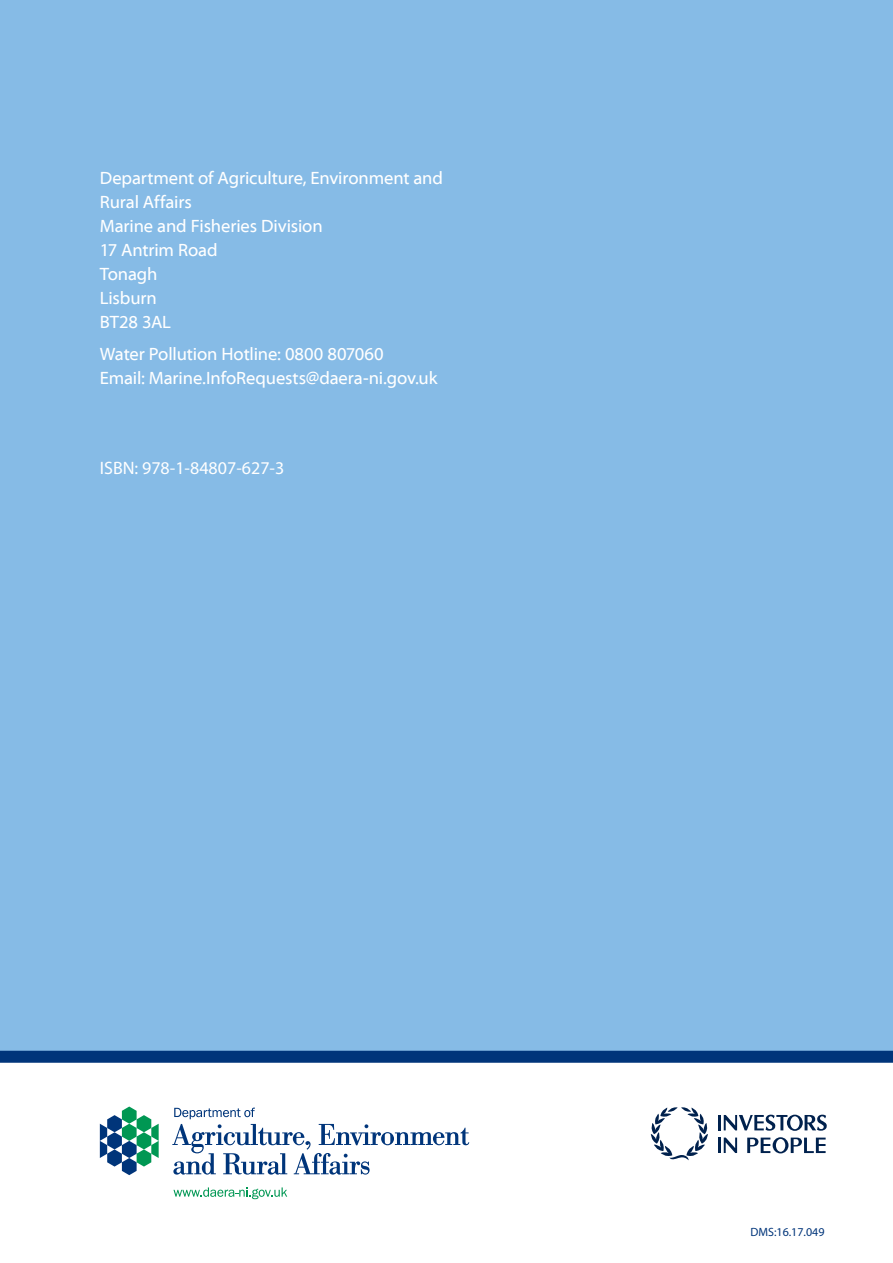
<style>
.page{position:relative;width:893px;height:1263px;background:#fff}
.page>*{position:absolute;margin:0;border:0;box-sizing:border-box;transform-origin:0 0}
.t1{font:18px/24px "Myriad Web Pro";letter-spacing:-.01em;color:#fff}
.t2{font:18px "Myriad Pro";color:#fff}
.t3{font:12px "Myriad Pro";color:#00357a}
</style>
<div class="page">
<div style="left:0;top:0;width:893px;height:1059px;background:#86bbe6"></div>
<div style="left:0;top:1051px;width:893px;height:12px;background:#00357a"></div>
<hr style="left:718px;top:1137px;width:3px;height:16px;background:#00214d">
<svg style="left:724px;top:1137px;width:13px;height:16px"></svg>
<svg style="left:747px;top:1137px;width:79px;height:16px"></svg>
<hr style="left:718px;top:1115px;width:3px;height:15px;background:#00214d">
<svg style="left:724px;top:1115px;width:103px;height:16px"></svg>
<svg style="left:650px;top:1107px;width:58px;height:53px"></svg>
<svg style="left:100px;top:1106px;width:59px;height:69px"></svg>
<svg style="left:173px;top:1187px;width:114px;height:12px"></svg>
<svg style="left:172px;top:1107px;width:297px;height:67px"></svg>
<p class="t1" style="left:100px;top:166px;width:345px">Department of Agriculture, Environment and<br>Rural Affairs<br>Marine and Fisheries Division<br>17 Antrim Road<br>Tonagh<br>Lisburn<br>BT28 3AL</p>
<p class="t1" style="left:100px;top:343px;width:339px">Water Pollution Hotline: 0800 807060<br>Email: Marine.InfoRequests@daera-ni.gov.uk</p>
<p class="t2" style="left:100px;top:457px;width:186px">ISBN: 978-1-84807-627-3</p>
<p class="t3" style="left:750px;top:1224px;width:76px">DMS:16.17.049</p>
</div>
